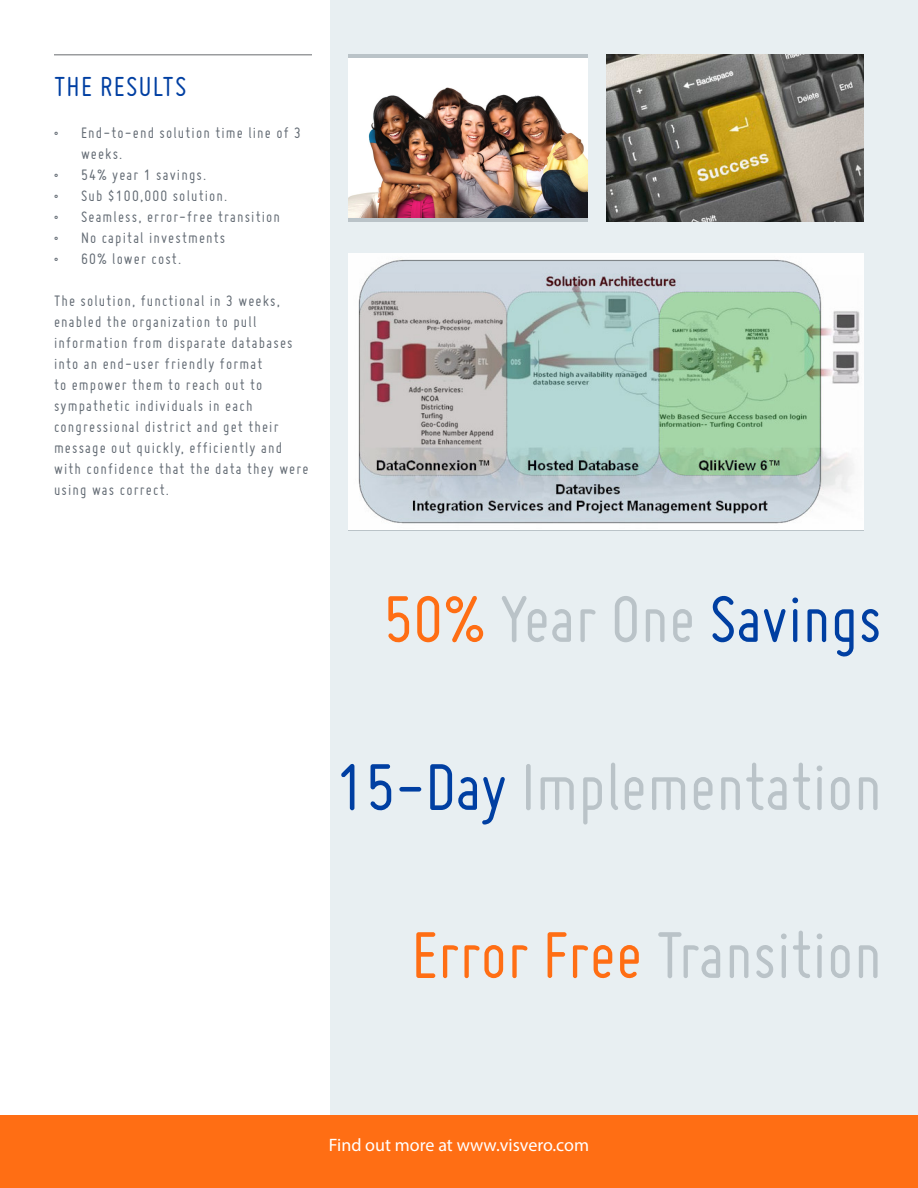
<style>
.page{position:relative;width:918px;height:1188px;background:#fff}
.page>*{position:absolute;margin:0;border:0;box-sizing:border-box;transform-origin:0 0}
.Result_numbers{font:72px "Miso";color:#bac3c8}
.Text_heading{font:30px "Miso";letter-spacing:.04em;color:#003fa2}
.t1{font:18px "Myriad Pro";color:#fff}
.t2{font:16.5px/21px "Miso";letter-spacing:.07em;color:#636b74}
.s1{color:#ff6e14}
.s2{color:#003fa2}
</style>
<div class="page">
<hr style="left:54px;top:54px;width:258px;height:2px;background:#9a9c9e">
<div style="left:330px;top:0;width:588px;height:1188px;background:#e8eff2"></div>
<div style="left:348px;top:54px;width:240px;height:168px;background:#bac3c8"></div>
<img style="left:348px;top:58px;width:240px;height:160px">
<img style="left:606px;top:54px;width:258px;height:168px">
<img style="left:348px;top:254px;width:516px;height:275px">
<div style="left:0;top:1116px;width:918px;height:72px;background:#ff6e14"></div>
<p class="Text_heading" style="left:54px;top:70px;width:134px">THE RESULTS</p>
<p class="t2" style="left:81px;top:122px;width:222px;text-indent:-27px">• End-to-end solution time line of 3 weeks.</p>
<p class="t2" style="left:54px;top:164px;width:154px">• 54% year 1 savings.</p>
<p class="t2" style="left:54px;top:185px;width:175px">• Sub $100,000 solution.</p>
<p class="t2" style="left:54px;top:206px;width:228px">• Seamless, error-free transition</p>
<p class="t2" style="left:54px;top:227px;width:173px">• No capital investments</p>
<p class="t2" style="left:54px;top:248px;width:129px">• 60% lower cost.</p>
<p class="t2" style="left:54px;top:290px;width:256px">The solution, functional in 3 weeks, enabled the organization to pull information from disparate databases into an end-user friendly format<br>to empower them to reach out to sympathetic individuals in each congressional district and get their message out quickly, efficiently and with confidence that the data they were using was correct.</p>
<p class="Result_numbers" style="left:383px;top:579px;width:500px"><span class="s1">50%</span> Year One <span class="s2">Savings</span></p>
<p class="Result_numbers" style="left:335px;top:747px;width:548px"><span class="s2">15-Day</span> Implementation</p>
<p class="Result_numbers" style="left:411px;top:915px;width:472px"><span class="s1">Error Free</span> Transition</p>
<p class="t1" style="left:329px;top:1134px;width:262px">Find out more at www.visvero.com</p>
</div>
